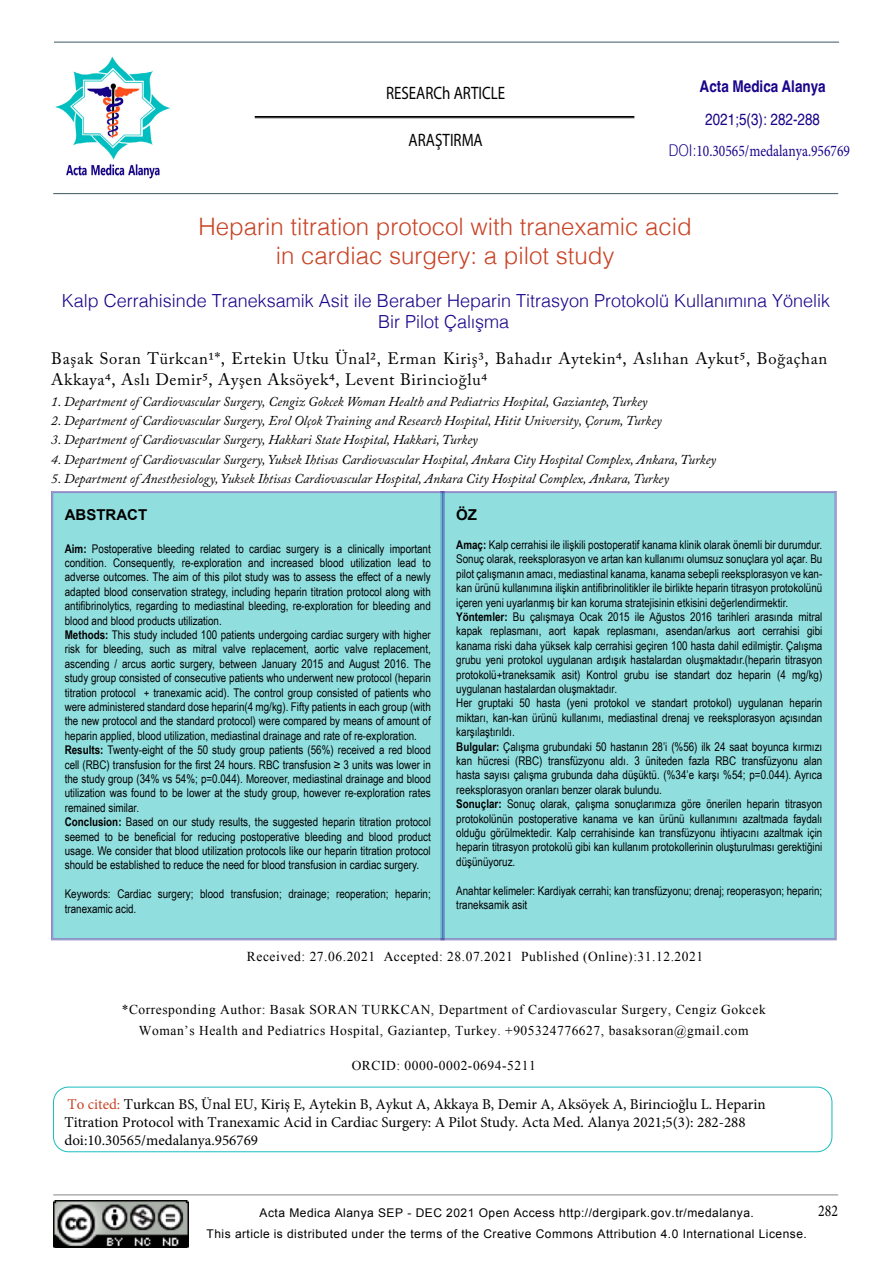
<style>
.page{position:relative;width:893px;height:1263px;background:#fff}
.page>*{position:absolute;margin:0;border:0;box-sizing:border-box;transform-origin:0 0}
.Ana_Başlık_Eng{font:300 24px/28.8px "Helvetica";color:#c94325;text-align:center}
.t1{font:300 18px/21.6px "Helvetica";color:#19048a;text-align:center}
.t2{font:18px "Myriad Pro";color:#000;scale:.83 1}
.Ana_Metin_Al__ActaMe{font:16.5px/21px "Adobe Caslon Pro";letter-spacing:.04em;color:#000}
.t3{font:16.5px "Minion Pro";color:#000;scale:.83 1}
.t4{font:16.2px "Minion Pro";color:#19048a;scale:.83 1}
.t5{font:16.2px "Helvetica";color:#19048a;scale:.83 1}
.t6{font:700 16.2px "Helvetica";color:#19048a;scale:.83 1}
.t7{font:15px/18px "Minion Pro";color:#000}
.t8{font:700 15px "Arial";color:#000}
.Ana_Metin_Al__ActaMe-2{font:13.65px "Times New Roman";letter-spacing:.04em;color:#000}
.Kurumlar{font:italic 13.5px "Adobe Caslon Pro";color:#000}
.Ana_Metin_Al__ActaMe-3{font:13.5px/21px "Times New Roman";letter-spacing:.04em;color:#000;text-align:center}
.Özet_Metin_Al__ActaM{font:12px/14.4px "Arial Narrow";color:#000;text-align:justify}
.t9{font:12px "Arial";letter-spacing:.04em;color:#000}
.s1{font-family:"Helv";font-weight:300}
.s2{font-weight:700}
.s3{color:#c94325}
</style>
<div class="page">
<hr style="left:54px;top:42px;width:785px;height:1px;background:#3c5764">
<hr style="left:53px;top:193px;width:785px;height:1px;background:#3c5764">
<hr style="left:53px;top:1194px;width:785px;height:1px;background:#000">
<img style="left:55px;top:56px;width:116px;height:123px">
<hr style="left:255px;top:116px;width:379px;height:1px;background:#000">
<hr style="left:255px;top:117px;width:379px;height:1px;background:#000">
<img style="left:53px;top:1200px;width:135px;height:48px">
<div style="left:53px;top:1087px;width:779px;height:65px;border:1px solid #1abcbe;border-radius:15px"></div>
<div style="left:444px;top:491px;width:392px;height:449px;background:#91dedf"></div>
<div style="left:51px;top:491px;width:393px;height:449px;background:#91dedf"></div>
<p class="t2" style="left:386px;top:82px;width:145px">RESEARCh ARTICLE</p>
<p class="t2" style="left:409px;top:129px;width:91px">ARAŞTIRMA</p>
<h3 class="t6" style="left:700px;top:77px;width:153px">Acta Medica Alanya</h3>
<h3 class="t5" style="left:705px;top:106px;width:140px">2021;5(3): 282-288</h3>
<h3 class="t4" style="left:669px;top:140px;width:220px"><span class="s1">DOI:</span>10.30565/medalanya.956769</h3>
<p class="Ana_Başlık_Eng" style="left:198px;top:210px;width:495px">Heparin titration protocol with tranexamic acid in cardiac surgery: a pilot study</p>
<p class="t1" style="left:62px;top:288px;width:770px">Kalp Cerrahisinde Traneksamik Asit ile Beraber Heparin Titrasyon Protokolü Kullanımına Yönelik<br>Bir Pilot Çalışma</p>
<p class="Ana_Metin_Al__ActaMe" style="left:51px;top:348px;width:777px">Başak Soran Türkcan1*, Ertekin Utku Ünal2, Erman Kiriş3, Bahadır Aytekin4, Aslıhan Aykut5, Boğaçhan<br>Akkaya4, Aslı Demir5, Ayşen Aksöyek4, Levent Birincioğlu4</p>
<p class="Kurumlar" style="left:51px;top:393px;width:598px">1. Department of Cardiovascular Surgery, Cengiz Gokcek Woman Health and Pediatrics Hospital, Gaziantep, Turkey</p>
<p class="Kurumlar" style="left:51px;top:413px;width:612px">2. Department of Cardiovascular Surgery, Erol Olçok Training and Research Hospital, Hitit University, Çorum, Turkey</p>
<p class="Kurumlar" style="left:51px;top:432px;width:428px">3. Department of Cardiovascular Surgery, Hakkari State Hospital, Hakkari, Turkey</p>
<p class="Kurumlar" style="left:51px;top:451px;width:666px">4. Department of Cardiovascular Surgery, Yuksek Ihtisas Cardiovascular Hospital, Ankara City Hospital Complex, Ankara, Turkey</p>
<p class="Kurumlar" style="left:51px;top:470px;width:619px">5. Department of Anesthesiology, Yuksek Ihtisas Cardiovascular Hospital, Ankara City Hospital Complex, Ankara, Turkey</p>
<p class="t8" style="left:65px;top:505px;width:84px">ABSTRACT</p>
<p class="Özet_Metin_Al__ActaM" style="left:65px;top:541px;width:368px"><span class="s2">Aim:</span> Postoperative bleeding related to cardiac surgery is a clinically important condition. Consequently, re-exploration and increased blood utilization lead to adverse outcomes. The aim of this pilot study was to assess the effect of a newly adapted blood conservation strategy, including heparin titration protocol along with antifibrinolytics, regarding to mediastinal bleeding, re-exploration for bleeding and blood and blood products utilization.</p>
<p class="Özet_Metin_Al__ActaM" style="left:65px;top:627px;width:368px"><span class="s2">Methods:</span> This study included 100 patients undergoing cardiac surgery with higher risk for bleeding, such as mitral valve replacement, aortic valve replacement, ascending / arcus aortic surgery, between January 2015 and August 2016. The study group consisted of consecutive patients who underwent new protocol (heparin titration protocol + tranexamic acid). The control group consisted of patients who were administered standard dose heparin(4 mg/kg). Fifty patients in each group (with the new protocol and the standard protocol) were compared by means of amount of heparin applied, blood utilization, mediastinal drainage and rate of re-exploration.</p>
<p class="Özet_Metin_Al__ActaM" style="left:65px;top:742px;width:368px"><span class="s2">Results:</span> Twenty-eight of the 50 study group patients (56%) received a red blood cell (RBC) transfusion for the first 24 hours. RBC transfusion ≥ 3 units was lower in the study group (34% vs 54%; p=0.044). Moreover, mediastinal drainage and blood utilization was found to be lower at the study group, however re-exploration rates remained similar.</p>
<p class="Özet_Metin_Al__ActaM" style="left:65px;top:814px;width:368px"><span class="s2">Conclusion:</span> Based on our study results, the suggested heparin titration protocol seemed to be beneficial for reducing postoperative bleeding and blood product usage. We consider that blood utilization protocols like our heparin titration protocol should be established to reduce the need for blood transfusion in cardiac surgery.</p>
<p class="Özet_Metin_Al__ActaM" style="left:65px;top:886px;width:368px">Keywords: Cardiac surgery; blood transfusion; drainage; reoperation; heparin; tranexamic acid.</p>
<p class="t8" style="left:456px;top:505px;width:22px">ÖZ</p>
<p class="Özet_Metin_Al__ActaM" style="left:456px;top:537px;width:368px"><span class="s2">Amaç:</span> Kalp cerrahisi ile ilişkili postoperatif kanama klinik olarak önemli bir durumdur.<br>Sonuç olarak, reeksplorasyon ve artan kan kullanımı olumsuz sonuçlara yol açar. Bu pilot çalışmanın amacı, mediastinal kanama, kanama sebepli reeksplorasyon ve kan&shy;kan ürünü kullanımına ilişkin antifibrinolitikler ile birlikte heparin titrasyon protokolünü içeren yeni uyarlanmış bir kan koruma stratejisinin etkisini değerlendirmektir.</p>
<p class="Özet_Metin_Al__ActaM" style="left:456px;top:609px;width:368px"><span class="s2">Yöntemler:</span> Bu çalışmaya Ocak 2015 ile Ağustos 2016 tarihleri arasında mitral kapak replasmanı, aort kapak replasmanı, asendan/arkus aort cerrahisi gibi kanama riski daha yüksek kalp cerrahisi geçiren 100 hasta dahil edilmiştir. Çalışma grubu yeni protokol uygulanan ardışık hastalardan oluşmaktadır.(heparin titrasyon protokolü+traneksamik asit) Kontrol grubu ise standart doz heparin (4 mg/kg) uygulanan hastalardan oluşmaktadır.</p>
<p class="Özet_Metin_Al__ActaM" style="left:456px;top:695px;width:368px">Her gruptaki 50 hasta (yeni protokol ve standart protokol) uygulanan heparin miktarı, kan-kan ürünü kullanımı, mediastinal drenaj ve reeksplorasyon açısından karşılaştırıldı.</p>
<p class="Özet_Metin_Al__ActaM" style="left:456px;top:739px;width:368px"><span class="s2">Bulgular:</span> Çalışma grubundaki 50 hastanın 28’i (%56) ilk 24 saat boyunca kırmızı kan hücresi (RBC) transfüzyonu aldı. 3 üniteden fazla RBC transfüzyonu alan hasta sayısı çalışma grubunda daha düşüktü. (%34’e karşı %54; p=0.044). Ayrıca reeksplorasyon oranları benzer olarak bulundu.</p>
<p class="Özet_Metin_Al__ActaM" style="left:456px;top:796px;width:368px"><span class="s2">Sonuçlar:</span> Sonuç olarak, çalışma sonuçlarımıza göre önerilen heparin titrasyon protokolünün postoperative kanama ve kan ürünü kullanımını azaltmada faydalı olduğu görülmektedir. Kalp cerrahisinde kan transfüzyonu ihtiyacını azaltmak için heparin titrasyon protokolü gibi kan kullanım protokollerinin oluşturulması gerektiğini düşünüyoruz.</p>
<p class="Özet_Metin_Al__ActaM" style="left:456px;top:883px;width:368px">Anahtar kelimeler: Kardiyak cerrahi; kan transfüzyonu; drenaj; reoperasyon; heparin; traneksamik asit</p>
<p class="Ana_Metin_Al__ActaMe-2" style="left:247px;top:947px;width:458px">Received: 27.06.2021 Accepted: 28.07.2021 Published (Online):31.12.2021</p>
<p class="Ana_Metin_Al__ActaMe-3" style="left:122px;top:999px;width:645px">*Corresponding Author: Basak SORAN TURKCAN, Department of Cardiovascular Surgery, Cengiz Gokcek<br>Woman’s Health and Pediatrics Hospital, Gaziantep, Turkey. +905324776627, basaksoran@gmail.com</p>
<p class="Ana_Metin_Al__ActaMe-3" style="left:352px;top:1055px;width:186px">ORCID: 0000-0002-0694-5211</p>
<p class="t7" style="left:64px;top:1095px;width:703px"><span class="s3">To cited:</span> Turkcan BS, Ünal EU, Kiriş E, Aytekin B, Aykut A, Akkaya B, Demir A, Aksöyek A, Birincioğlu L. Heparin<br>Titration Protocol with Tranexamic Acid in Cardiac Surgery: A Pilot Study. Acta Med. Alanya 2021;5(3): 282-288 doi:10.30565/medalanya.956769</p>
<p class="t9" style="left:260px;top:1205px;width:496px">Acta Medica Alanya SEP - DEC 2021 Open Access http://dergipark.gov.tr/medalanya.</p>
<h3 class="t3" style="left:818px;top:1199px;width:25px">282</h3>
<p class="t9" style="left:207px;top:1226px;width:602px">This article is distributed under the terms of the Creative Commons Attribution 4.0 International License.</p>
</div>
